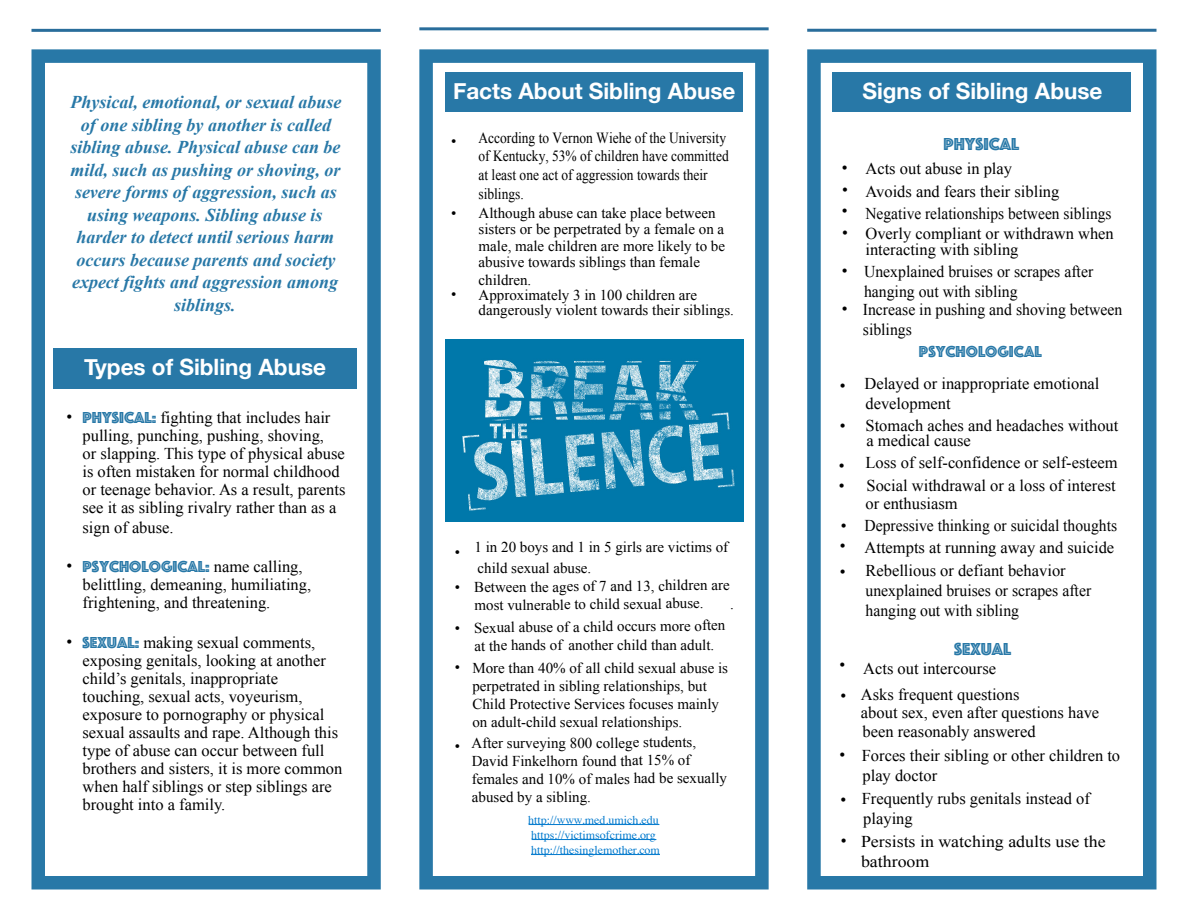
<style>
.page{position:relative;width:1188px;height:918px;background:#fff}
.page>*{position:absolute;margin:0;border:0;box-sizing:border-box;transform-origin:0 0}
.t1{font:700 22.5px "Helvetica Neue";color:#fff}
.t2{font:italic 700 18px/22.5px "Times New Roman";color:#2878a7;text-align:center}
.t3{font:18px "Phosphate Inline";color:#2878a7}
.t4{font:16.5px/18px "Times New Roman";color:#000}
.t5{font:16.5px "Phosphate Inline";color:#2878a7}
.t6{font:15.45px/18.6px "Times New Roman";color:#000;scale:.87 1}
.t7{font:15px/16.5px "Times New Roman";color:#000}
.t8{font:12px/15px "Times";color:#0079cd}
.s1{font-family:"Phosphate Inline";color:#2878a7}
</style>
<div class="page">
<hr style="left:32px;top:29px;width:349px;height:3px;background:#296d9b">
<hr style="left:807px;top:29px;width:350px;height:3px;background:#296d9b">
<div style="left:32px;top:49px;width:349px;height:841px;border:14px solid #2878a7"></div>
<div style="left:419px;top:49px;width:350px;height:841px;border:14px solid #2878a7"></div>
<div style="left:445px;top:72px;width:298px;height:40px;background:#2878a7"></div>
<div style="left:807px;top:49px;width:349px;height:841px;border:14px solid #2878a7"></div>
<div style="left:833px;top:72px;width:298px;height:40px;background:#2878a7"></div>
<div style="left:54px;top:348px;width:303px;height:41px;background:#2878a7"></div>
<hr style="left:529px;top:824px;width:130px;height:1px;background:#0079cd">
<hr style="left:532px;top:839px;width:124px;height:1px;background:#0079cd">
<hr style="left:531px;top:854px;width:129px;height:1px;background:#0079cd">
<img style="left:446px;top:339px;width:298px;height:183px">
<hr style="left:419px;top:27px;width:350px;height:3px;background:#296d9b">
<p class="t2" style="left:70px;top:90px;width:273px">Physical, emotional, or sexual abuse of one sibling by another is called sibling abuse. Physical abuse can be mild, such as pushing or shoving, or severe forms of aggression, such as using weapons. Sibling abuse is harder to detect until serious harm occurs because parents and society expect fights and aggression among siblings.</p>
<p class="t1" style="left:84px;top:349px;width:244px">Types of Sibling Abuse</p>
<p class="t4" style="left:83px;top:408px;width:265px;text-indent:-16px">• <span class="s1">PHYSICAL:</span> fighting that includes hair pulling, punching, pushing, shoving,<br>or slapping. This type of physical abuse is often mistaken for normal childhood or teenage behavior. As a result, parents see it as sibling rivalry rather than as a</p>
<p class="t4" style="left:83px;top:518px;width:93px">sign of abuse.</p>
<p class="t4" style="left:83px;top:557px;width:230px;text-indent:-16px">• <span class="s1">PSYCHOLOGICAL:</span> name calling, belittling, demeaning, humiliating, frightening, and threatening.</p>
<p class="t4" style="left:83px;top:633px;width:261px;text-indent:-16px">• <span class="s1">SEXUAL:</span> making sexual comments, exposing genitals, looking at another child’s genitals, inappropriate touching, sexual acts, voyeurism, exposure to pornography or physical sexual assaults and rape. Although this type of abuse can occur between full brothers and sisters, it is more common when half siblings or step siblings are brought into a family.</p>
<p class="t1" style="left:453px;top:73px;width:284px">Facts About Sibling Abuse</p>
<p class="t1" style="left:862px;top:73px;width:241px">Signs of Sibling Abuse</p>
<p class="t6" style="left:478px;top:128px;width:289px;text-indent:-27px"><sub>•</sub> According to Vernon Wiehe of the University of Kentucky, 53% of children have committed at least one act of aggression towards their siblings.</p>
<p class="t7" style="left:479px;top:204px;width:248px;text-indent:-27px">• Although abuse can take place between sisters or be perpetrated by a female on a male, male children are more likely to be abusive towards siblings than female</p>
<p class="t7" style="left:479px;top:272px;width:54px">children.</p>
<p class="t7" style="left:479px;top:287px;width:257px;line-height:15.3px;text-indent:-27px">• Approximately 3 in 100 children are dangerously violent towards their siblings.</p>
<p class="t7" style="left:478px;top:537px;width:252px;line-height:20.5px;text-indent:-23px">• 1 in 20 boys and 1 in 5 girls are victims of child sexual abuse.</p>
<p class="t7" style="left:455px;top:578px;width:7px">•</p>
<p class="t7" style="left:455px;top:619px;width:7px">•</p>
<p class="t7" style="left:455px;top:658px;width:7px">•</p>
<p class="t7" style="left:455px;top:737px;width:7px">•</p>
<p class="t7" style="left:474px;top:579px;width:257px;line-height:17.9px;rotate:-1deg">Between the ages of 7 and 13, children are most vulnerable to child sexual abuse.</p>
<p class="t7" style="left:474px;top:620px;width:253px;line-height:17.4px;rotate:-1deg">Sexual abuse of a child occurs more often at the hands of</p>
<p class="t7" style="left:472px;top:659px;width:257px;line-height:18px">More than 40% of all child sexual abuse is perpetrated in sibling relationships, but Child Protective Services focuses mainly on adult-child sexual relationships.</p>
<p class="t7" style="left:730px;top:596px;width:5px">.</p>
<p class="t7" style="left:569px;top:637px;width:147px">another child than adult.</p>
<p class="t7" style="left:472px;top:733px;width:257px;line-height:18.1px">After surveying 800 college students, David Finkelhorn found that 15% of females and 10% of males had be sexually abused by a sibling.</p>
<p class="t8" style="left:528px;top:811px;width:133px">http://www.med.umich.edu https://victimsofcrime.org http://thesinglemother.com</p>
<p class="t3" style="left:944px;top:131px;width:77px">PHYSICAL</p>
<p class="t4" style="left:842px;top:159px;width:172px">• Acts out abuse in play</p>
<p class="t4" style="left:842px;top:182px;width:219px">• Avoids and fears their sibling</p>
<p class="t4" style="left:842px;top:204px;width:271px">• Negative relationships between siblings</p>
<p class="t4" style="left:865px;top:226px;width:250px;line-height:15.8px;text-indent:-23px">• Overly compliant or withdrawn when interacting with sibling</p>
<p class="t4" style="left:864px;top:261px;width:231px;line-height:19.8px;text-indent:-22px">• Unexplained bruises or scrapes after hanging out with sibling</p>
<p class="t4" style="left:863px;top:299px;width:261px;line-height:19.8px;text-indent:-21px">• Increase in pushing and shoving between siblings</p>
<p class="t5" style="left:919px;top:340px;width:124px">PSYCHOLOGICAL</p>
<p class="t4" style="left:866px;top:373px;width:236px;line-height:20px;text-indent:-26px">• Delayed or inappropriate emotional development</p>
<p class="t4" style="left:867px;top:418px;width:253px;line-height:15px;text-indent:-27px">• Stomach aches and headaches without a medical cause</p>
<p class="t4" style="left:839px;top:453px;width:280px">• Loss of self-confidence or self-esteem</p>
<p class="t4" style="left:866px;top:476px;width:252px;text-indent:-27px">• Social withdrawal or a loss of interest or enthusiasm</p>
<p class="t4" style="left:841px;top:516px;width:278px">• Depressive thinking or suicidal thoughts</p>
<p class="t4" style="left:840px;top:538px;width:276px">• Attempts at running away and suicide</p>
<p class="t4" style="left:866px;top:561px;width:227px;line-height:19.8px;text-indent:-26px">• Rebellious or defiant behavior unexplained bruises or scrapes after hanging out with sibling</p>
<p class="t3" style="left:954px;top:636px;width:59px">SEXUAL</p>
<p class="t4" style="left:840px;top:659px;width:158px">• Acts out intercourse</p>
<p class="t4" style="left:861px;top:685px;width:240px;line-height:18.8px;text-indent:-21px">• Asks frequent questions<br>about sex, even after questions have been reasonably answered</p>
<p class="t4" style="left:863px;top:745px;width:259px;line-height:20.2px;text-indent:-23px">• Forces their sibling or other children to play doctor</p>
<p class="t4" style="left:863px;top:788px;width:228px;line-height:20.5px;text-indent:-23px">• Frequently rubs genitals instead of playing</p>
<p class="t4" style="left:861px;top:831px;width:246px;line-height:19.8px;text-indent:-20px">• Persists in watching adults use the bathroom</p>
</div>
